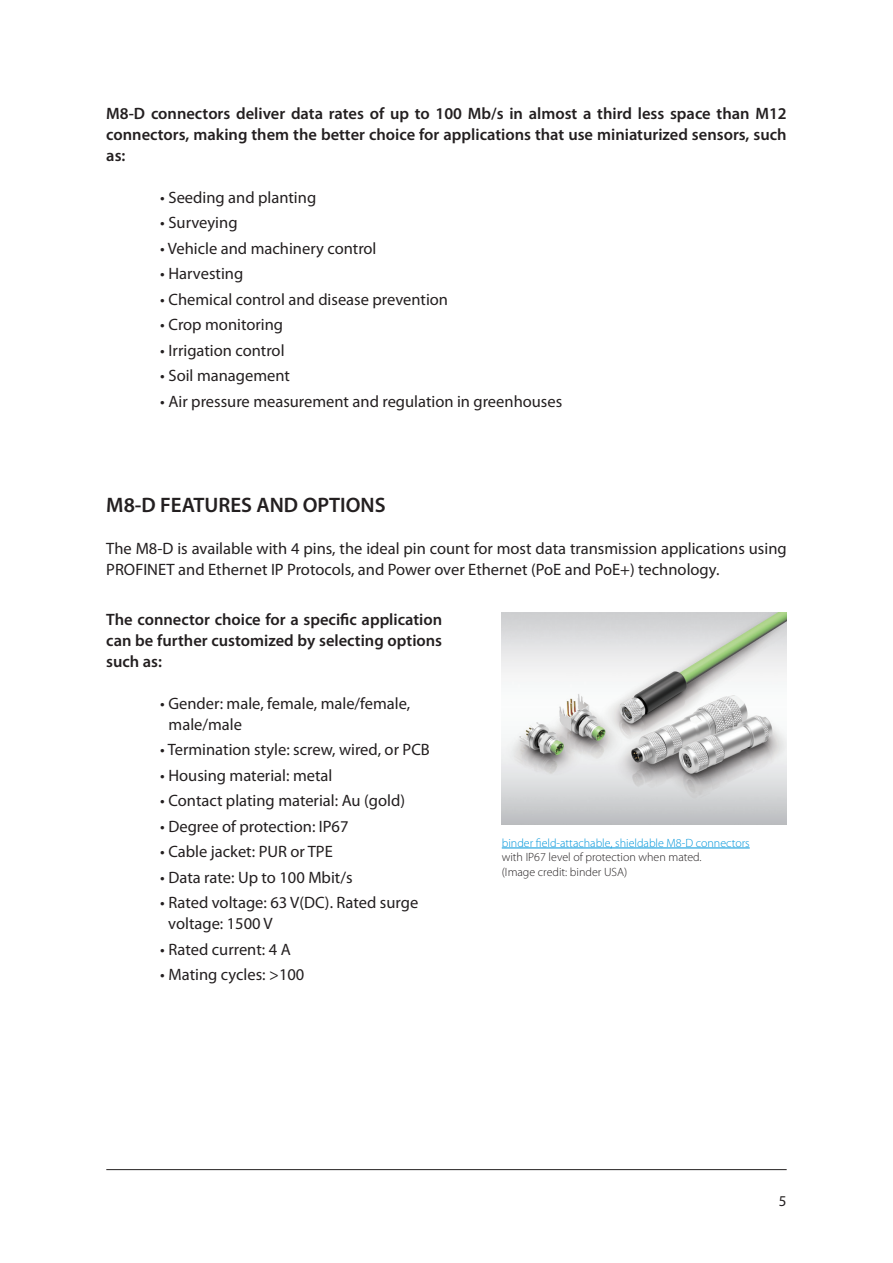
<style>
.page{position:relative;width:893px;height:1263px;background:#fff}
.page>*{position:absolute;margin:0;border:0;box-sizing:border-box;transform-origin:0 0}
.t1{font:600 21px "Myriad Pro";color:#231f20}
.t2{font:16.5px/21px "Myriad Pro";color:#231f20}
.t3{font:600 16.5px/21px "Myriad Pro";color:#231f20}
.t4{font:15px "Myriad Pro";color:#231f20}
.t5{font:300 12px "Myriad Pro";color:#231f20}
.t6{font:300 12px "Myriad Pro";color:#0096db}
</style>
<div class="page">
<hr style="left:106px;top:1169px;width:681px;height:1px;background:#231f20">
<img style="left:502px;top:612px;width:285px;height:213px">
<hr style="left:502px;top:848px;width:248px;height:1px;background:#0096db">
<p class="t3" style="left:106px;top:103px;width:682px">M8-D connectors deliver data rates of up to 100 Mb/s in almost a third less space than M12</p>
<p class="t3" style="left:106px;top:124px;width:682px">connectors, making them the better choice for applications that use miniaturized sensors, such as:</p>
<p class="t2" style="left:160px;top:187px;width:157px">• Seeding and planting</p>
<p class="t2" style="left:160px;top:212px;width:79px">• Surveying</p>
<p class="t2" style="left:160px;top:238px;width:218px">• Vehicle and machinery control</p>
<p class="t2" style="left:160px;top:263px;width:84px">• Harvesting</p>
<p class="t2" style="left:160px;top:289px;width:289px">• Chemical control and disease prevention</p>
<p class="t2" style="left:160px;top:314px;width:124px">• Crop monitoring</p>
<p class="t2" style="left:160px;top:340px;width:126px">• Irrigation control</p>
<p class="t2" style="left:160px;top:365px;width:131px">• Soil management</p>
<p class="t2" style="left:160px;top:391px;width:403px">• Air pressure measurement and regulation in greenhouses</p>
<p class="t1" style="left:106px;top:493px;width:281px">M8-D FEATURES AND OPTIONS</p>
<p class="t2" style="left:106px;top:538px;width:682px">The M8-D is available with 4 pins, the ideal pin count for most data transmission applications using<br>PROFINET and Ethernet IP Protocols, and Power over Ethernet (PoE and PoE+) technology.</p>
<p class="t3" style="left:106px;top:609px;width:337px;text-align:justify">The connector choice for a specific application can be further customized by selecting options such as:</p>
<p class="t2" style="left:169px;top:693px;width:243px;text-indent:-8px">• Gender: male, female, male/female, male/male</p>
<p class="t2" style="left:160px;top:739px;width:271px">• Termination style: screw, wired, or PCB</p>
<p class="t2" style="left:160px;top:765px;width:174px">• Housing material: metal</p>
<p class="t2" style="left:160px;top:790px;width:246px">• Contact plating material: Au (gold)</p>
<p class="t2" style="left:160px;top:816px;width:190px">• Degree of protection: IP67</p>
<p class="t2" style="left:160px;top:841px;width:174px">• Cable jacket: PUR or TPE</p>
<p class="t2" style="left:160px;top:867px;width:194px">• Data rate: Up to 100 Mbit/s</p>
<p class="t2" style="left:168px;top:892px;width:252px;text-indent:-8px">• Rated voltage: 63 V(DC). Rated surge voltage: 1500 V</p>
<p class="t2" style="left:160px;top:939px;width:132px">• Rated current: 4 A</p>
<p class="t2" style="left:160px;top:964px;width:146px">• Mating cycles: &gt;100</p>
<p class="t6" style="left:502px;top:836px;width:249px">binder field-attachable, shieldable M8-D connectors</p>
<p class="t5" style="left:502px;top:850px;width:201px">with IP67 level of protection when mated.</p>
<p class="t5" style="left:502px;top:865px;width:127px">(Image credit: binder USA)</p>
<p class="t4" style="left:779px;top:1192px;width:9px">5</p>
</div>
